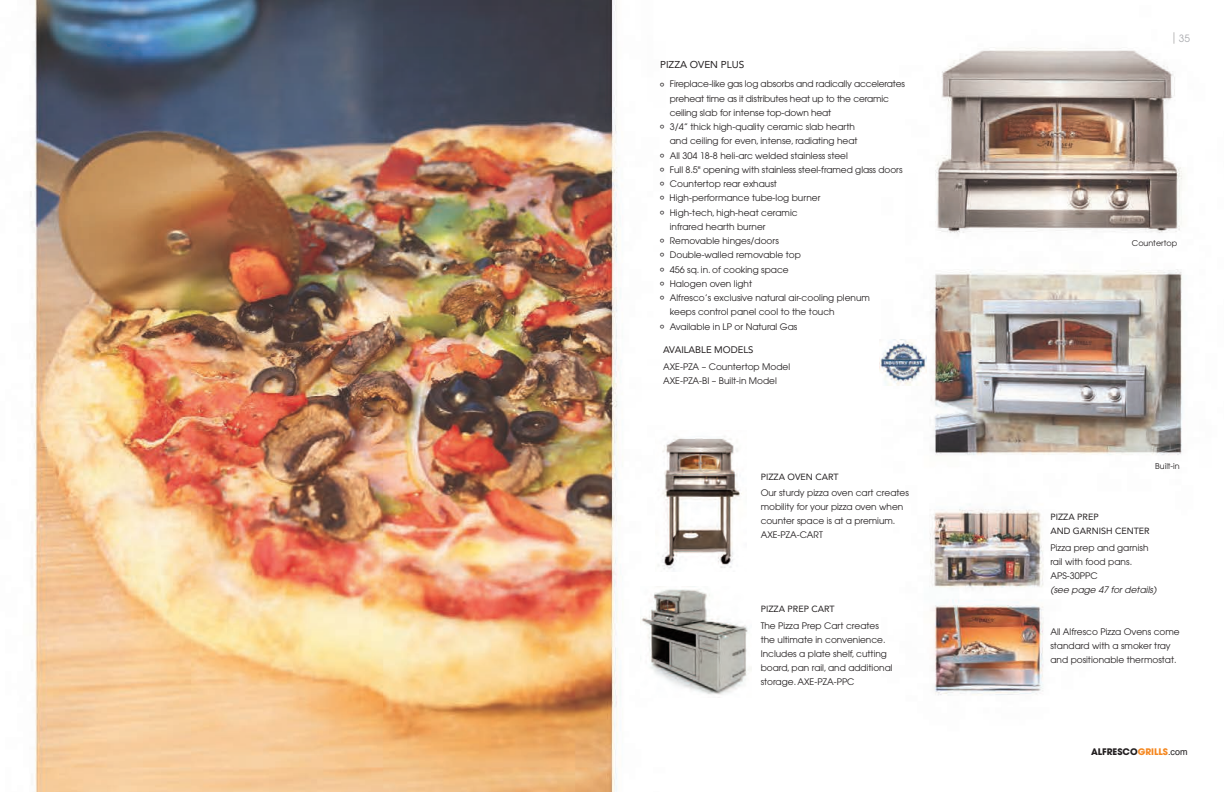
<style>
.page{position:relative;width:1224px;height:792px;background:#fff}
.page>*{position:absolute;margin:0;border:0;box-sizing:border-box;transform-origin:0 0}
.t1{font:10px "Avenir";color:#231f20}
.t2{font:10px "Avant Garde";color:#a8a9ad}
.t3{font:9.5px "Avenir";color:#231f20}
.t4{font:9px/14px "Avant Garde";color:#231f20}
.t5{font:9px/14px "Avenir";color:#231f20}
.t6{font:italic 9px "Avant Garde";letter-spacing:.005em;color:#231f20}
.t7{font:700 9px "Avant Garde";color:#231f20}
.t8{font:8px "Avant Garde";color:#231f20}
.s1{font-size:11px}
.s2{color:#f5871f}
.s3{font-family:"Helvetica";font-weight:400}
</style>
<div class="page">
<img style="left:30px;top:0;width:1153px;height:792px">
<img style="left:656px;top:430px;width:90px;height:142px">
<img style="left:640px;top:586px;width:112px;height:112px">
<svg style="left:1174px;top:32px;width:1px;height:12px"></svg>
<img style="left:880px;top:340px;width:46px;height:46px">
<p class="t1" style="left:660px;top:58px;width:86px">PIZZA OVEN PLUS</p>
<p class="t4" style="left:660px;top:78px;width:246px"><span class="s1">º</span> Fireplace-like gas log absorbs and radically accelerates</p>
<p class="t4" style="left:670px;top:92px;width:221px">preheat time as it distributes heat up to the ceramic</p>
<p class="t4" style="left:670px;top:106px;width:163px">ceiling slab for intense top-down heat</p>
<p class="t4" style="left:660px;top:121px;width:196px"><span class="s1">º</span> 3/4” thick high-quality ceramic slab hearth</p>
<p class="t4" style="left:670px;top:135px;width:189px">and ceiling for even, intense, radiating heat</p>
<p class="t4" style="left:660px;top:149px;width:189px"><span class="s1">º</span> All 304 18-8 heli-arc welded stainless steel</p>
<p class="t4" style="left:660px;top:163px;width:244px"><span class="s1">º</span> Full 8.5" opening with stainless steel-framed glass doors</p>
<p class="t4" style="left:660px;top:178px;width:118px"><span class="s1">º</span> Countertop rear exhaust</p>
<p class="t4" style="left:660px;top:192px;width:162px"><span class="s1">º</span> High-performance tube-log burner</p>
<p class="t4" style="left:660px;top:206px;width:139px"><span class="s1">º</span> High-tech, high-heat ceramic</p>
<p class="t4" style="left:670px;top:220px;width:97px">infrared hearth burner</p>
<p class="t4" style="left:660px;top:235px;width:120px"><span class="s1">º</span> Removable hinges/doors</p>
<p class="t4" style="left:660px;top:249px;width:142px"><span class="s1">º</span> Double-walled removable top</p>
<p class="t4" style="left:660px;top:263px;width:130px"><span class="s1">º</span> 456 sq. in. of cooking space</p>
<p class="t4" style="left:660px;top:277px;width:94px"><span class="s1">º</span> Halogen oven light</p>
<p class="t4" style="left:660px;top:292px;width:211px"><span class="s1">º</span> Alfresco’s exclusive natural air-cooling plenum</p>
<p class="t4" style="left:670px;top:306px;width:166px">keeps control panel cool to the touch</p>
<p class="t4" style="left:660px;top:320px;width:139px"><span class="s1">º</span> Available in LP or Natural Gas</p>
<p class="t3" style="left:663px;top:344px;width:92px">AVAILABLE MODELS</p>
<p class="t4" style="left:663px;top:360px;width:129px">AXE-PZA – Countertop Model<br>AXE-PZA-BI – Built-in Model</p>
<p class="t5" style="left:761px;top:470px;width:79px">PIZZA OVEN CART</p>
<p class="t4" style="left:761px;top:487px;width:150px">Our sturdy pizza oven cart creates mobility for your pizza oven when counter space is at a premium.<br>AXE-PZA-CART</p>
<p class="t2" style="left:1179px;top:35px;width:13px">35</p>
<p class="t8" style="left:1132px;top:240px;width:47px">Countertop</p>
<p class="t8" style="left:1155px;top:463px;width:26px">Built-in</p>
<p class="t5" style="left:1050px;top:510px;width:101px">PIZZA PREP<br>AND GARNISH CENTER</p>
<p class="t4" style="left:1050px;top:541px;width:100px">Pizza prep and garnish rail with food pans.<br>APS-30PPC</p>
<p class="t6" style="left:1050px;top:586px;width:107px">(see page 47 for details)</p>
<p class="t5" style="left:761px;top:602px;width:76px">PIZZA PREP CART</p>
<p class="t4" style="left:761px;top:619px;width:134px">The Pizza Prep Cart creates the ultimate in convenience.<br>Includes a plate shelf, cutting board, pan rail, and additional storage. AXE-PZA-PPC</p>
<p class="t4" style="left:1050px;top:626px;width:131px">All Alfresco Pizza Ovens come standard with a smoker tray and positionable thermostat.</p>
<p class="t7" style="left:1091px;top:748px;width:98px">ALFRESCO<span class="s2">GRILLS</span><span class="s3">.com</span></p>
</div>
